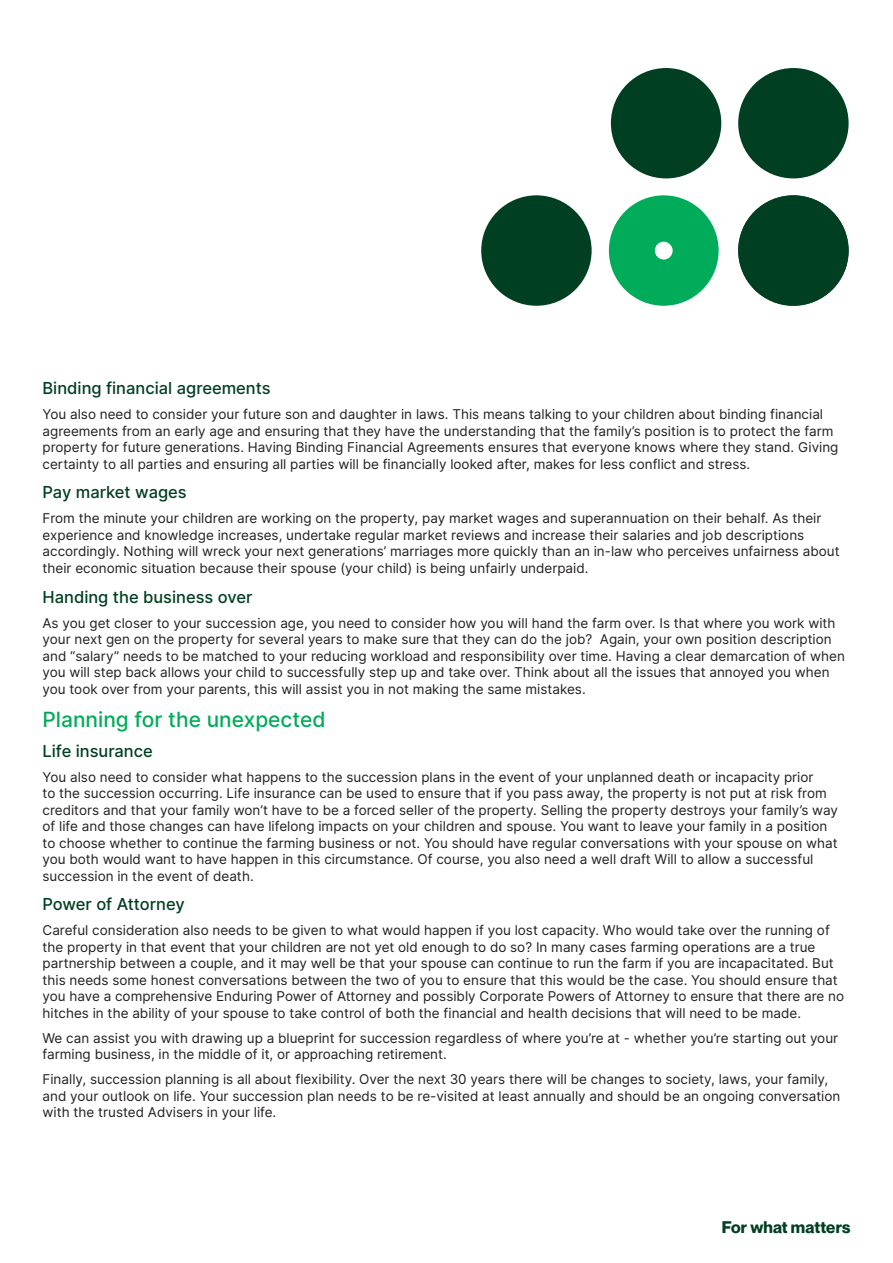
<style>
.page{position:relative;width:893px;height:1263px;background:#fff}
.page>*{position:absolute;margin:0;border:0;box-sizing:border-box;transform-origin:0 0}
.Body_Copy{font:500 21px "Inter";color:#00ac59}
.Body_Copy-2{font:500 16.5px "Inter";color:#003f22}
.t1{font:700 16.5px "Neue Montreal";letter-spacing:.01em;color:#003f22}
.Body_Copy-3{font:13.5px/16.5px "Inter";color:#231f20}
</style>
<div class="page">
<svg style="left:609px;top:195px;width:110px;height:111px"></svg>
<div style="left:481px;top:195px;width:111px;height:111px;background:#003f22;border-radius:50%"></div>
<div style="left:738px;top:195px;width:111px;height:111px;background:#003f22;border-radius:50%"></div>
<div style="left:611px;top:68px;width:110px;height:110px;background:#003f22;border-radius:50%"></div>
<div style="left:738px;top:68px;width:111px;height:110px;background:#003f22;border-radius:50%"></div>
<p class="Body_Copy-2" style="left:43px;top:376px;width:230px">Binding financial agreements</p>
<p class="Body_Copy-3" style="left:43px;top:406px;width:797px">You also need to consider your future son and daughter in laws. This means talking to your children about binding financial agreements from an early age and ensuring that they have the understanding that the family’s position is to protect the farm property for future generations. Having Binding Financial Agreements ensures that everyone knows where they stand. Giving certainty to all parties and ensuring all parties will be financially looked after, makes for less conflict and stress.</p>
<p class="Body_Copy-2" style="left:43px;top:480px;width:146px">Pay market wages</p>
<p class="Body_Copy-3" style="left:43px;top:510px;width:799px">From the minute your children are working on the property, pay market wages and superannuation on their behalf. As their experience and knowledge increases, undertake regular market reviews and increase their salaries and job descriptions accordingly. Nothing will wreck your next generations’ marriages more quickly than an in-law who perceives unfairness about their economic situation because their spouse (your child) is being unfairly underpaid.</p>
<p class="Body_Copy-2" style="left:43px;top:584px;width:211px">Handing the business over</p>
<p class="Body_Copy-3" style="left:43px;top:614px;width:804px">As you get closer to your succession age, you need to consider how you will hand the farm over. Is that where you work with your next gen on the property for several years to make sure that they can do the job? Again, your own position description and “salary” needs to be matched to your reducing workload and responsibility over time. Having a clear demarcation of when you will step back allows your child to successfully step up and take over. Think about all the issues that annoyed you when you took over from your parents, this will assist you in not making the same mistakes.</p>
<p class="Body_Copy" style="left:43px;top:704px;width:285px">Planning for the unexpected</p>
<p class="Body_Copy-2" style="left:43px;top:738px;width:112px">Life insurance</p>
<p class="Body_Copy-3" style="left:43px;top:768px;width:797px">You also need to consider what happens to the succession plans in the event of your unplanned death or incapacity prior<br>to the succession occurring. Life insurance can be used to ensure that if you pass away, the property is not put at risk from creditors and that your family won’t have to be a forced seller of the property. Selling the property destroys your family’s way of life and those changes can have lifelong impacts on your children and spouse. You want to leave your family in a position to choose whether to continue the farming business or not. You should have regular conversations with your spouse on what you both would want to have happen in this circumstance. Of course, you also need a well draft Will to allow a successful succession in the event of death.</p>
<p class="Body_Copy-2" style="left:43px;top:892px;width:144px">Power of Attorney</p>
<p class="Body_Copy-3" style="left:43px;top:921px;width:803px">Careful consideration also needs to be given to what would happen if you lost capacity. Who would take over the running of the property in that event that your children are not yet old enough to do so? In many cases farming operations are a true partnership between a couple, and it may well be that your spouse can continue to run the farm if you are incapacitated. But this needs some honest conversations between the two of you to ensure that this would be the case. You should ensure that you have a comprehensive Enduring Power of Attorney and possibly Corporate Powers of Attorney to ensure that there are no hitches in the ability of your spouse to take control of both the financial and health decisions that will need to be made.</p>
<p class="Body_Copy-3" style="left:43px;top:1029px;width:797px">We can assist you with drawing up a blueprint for succession regardless of where you’re at - whether you’re starting out your farming business, in the middle of it, or approaching retirement.</p>
<p class="Body_Copy-3" style="left:43px;top:1071px;width:799px">Finally, succession planning is all about flexibility. Over the next 30 years there will be changes to society, laws, your family, and your outlook on life. Your succession plan needs to be re-visited at least annually and should be an ongoing conversation with the trusted Advisers in your life.</p>
<p class="t1" style="left:722px;top:1217px;width:130px">For what matters</p>
</div>
